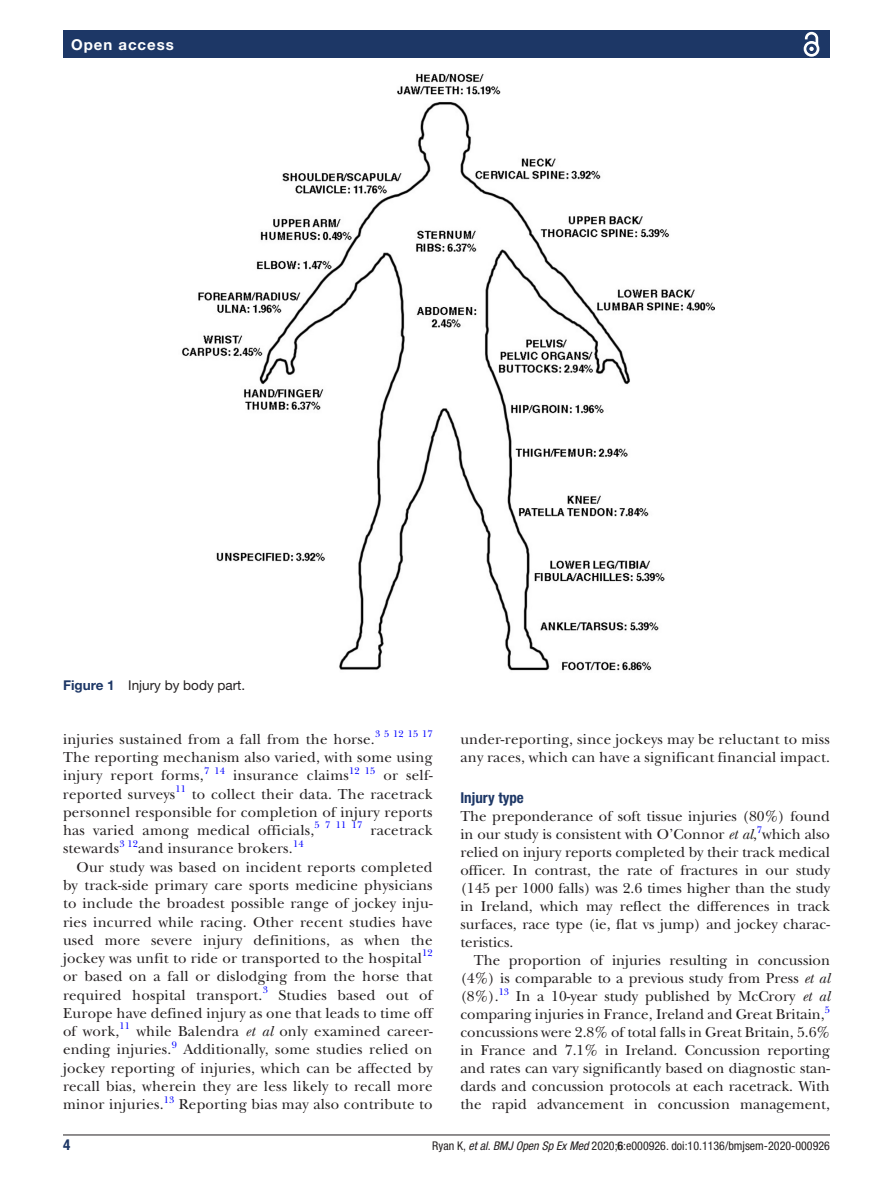
<style>
.page{position:relative;width:893px;height:1191px;background:#fff}
.page>*{position:absolute;margin:0;border:0;box-sizing:border-box;transform-origin:0 0}
.t1{font:15px/18.3px "New Baskerville";letter-spacing:.015em;color:#231f20;text-align:justify}
.t2{font:700 condensed 15px "Helvetica Neue LT Std";color:#1d3766}
.t3{font:700 15px "Helvetica Neue LT Std";letter-spacing:.065em;color:#fff}
.t4{font:13.5px "Helvetica Neue LT Std";color:#231f20}
.t5{font:condensed 12px "Helvetica Neue LT Std";color:#231f20}
.t6{font:9.9px "New Baskerville";letter-spacing:.015em;color:#00f}
.s1{font-weight:700;color:#1d3766}
.s2{font-style:italic}
.s3{font-weight:700}
</style>
<div class="page">
<hr style="left:63px;top:1134px;width:767px;height:1px;background:#231f20">
<div style="left:63px;top:31px;width:767px;height:27px;background:#1d3766"></div>
<svg style="left:803px;top:31px;width:17px;height:26px"></svg>
<img style="left:182px;top:73px;width:533px;height:598px">
<p class="t3" style="left:71px;top:35px;width:104px">Open access</p>
<p class="t4" style="left:63px;top:677px;width:184px"><span class="s1">Figure 1</span> Injury by body part.</p>
<p class="t1" style="left:63px;top:730px;width:313px">injuries sustained from a fall from the horse.</p>
<p class="t6" style="left:375px;top:728px;width:59px">3 5 12 15 17</p>
<p class="t1" style="left:63px;top:748px;width:371px">The reporting mechanism also varied, with some using injury report forms,<sup>7</sup> <sup>14</sup></p>
<p class="t1" style="left:233px;top:766px;width:117px">insurance claims</p>
<p class="t6" style="left:349px;top:764px;width:28px">12 15</p>
<p class="t1" style="left:383px;top:766px;width:51px">or self-</p>
<p class="t1" style="left:63px;top:784px;width:114px">reported surveys</p>
<p class="t6" style="left:176px;top:783px;width:12px">11</p>
<p class="t1" style="left:63px;top:784px;width:371px;text-indent:129px">to collect their data. The racetrack personnel responsible for completion of injury reports has varied among medical officials,</p>
<p class="t6" style="left:315px;top:819px;width:49px">5 7 11 17</p>
<p class="t1" style="left:370px;top:821px;width:64px">racetrack</p>
<p class="t1" style="left:63px;top:839px;width:231px">stewards<sup>3</sup> <sup>12</sup>and insurance brokers.</p>
<p class="t6" style="left:293px;top:837px;width:12px">14</p>
<p class="t1" style="left:63px;top:857px;width:371px;text-indent:14px">Our study was based on incident reports completed by track-side primary care sports medicine physicians to include the broadest possible range of jockey inju&shy;ries incurred while racing. Other recent studies have used more severe injury definitions, as when the jockey was unfit to ride or transported to the hospital</p>
<p class="t6" style="left:422px;top:947px;width:12px">12</p>
<p class="t1" style="left:63px;top:967px;width:371px">or based on a fall or dislodging from the horse that required hospital transport.<sup>3</sup></p>
<p class="t1" style="left:63px;top:985px;width:371px;text-indent:215px">Studies based out of Europe have defined injury as one that leads to time off of work,</p>
<p class="t6" style="left:120px;top:1020px;width:12px">11</p>
<p class="t1" style="left:63px;top:1022px;width:371px;text-indent:73px">while Balendra <span class="s2">et al</span> only examined career&shy;ending injuries.</p>
<p class="t6" style="left:172px;top:1038px;width:7px">9</p>
<p class="t1" style="left:63px;top:1040px;width:371px;text-indent:120px">Additionally, some studies relied on jockey reporting of injuries, which can be affected by recall bias, wherein they are less likely to recall more minor injuries.</p>
<p class="t6" style="left:164px;top:1093px;width:12px">13</p>
<p class="t1" style="left:179px;top:1095px;width:255px">Reporting bias may also contribute to</p>
<p class="t1" style="left:460px;top:730px;width:371px">under-reporting, since jockeys may be reluctant to miss any races, which can have a significant financial impact.</p>
<p class="t2" style="left:460px;top:789px;width:65px">Injury type</p>
<p class="t1" style="left:460px;top:807px;width:371px">The preponderance of soft tissue injuries (80%) found in our study is consistent with O’Connor <span class="s2">et al</span>,<sup>7</sup>which also relied on injury reports completed by their track medical officer. In contrast, the rate of fractures in our study (145 per 1000 falls) was 2.6 times higher than the study in Ireland, which may reflect the differences in track surfaces, race type (ie, flat vs jump) and jockey charac&shy;teristics.</p>
<p class="t1" style="left:460px;top:951px;width:371px;text-indent:14px">The proportion of injuries resulting in concussion (4%) is comparable to a previous study from Press <span class="s2">et al </span>(8%).<sup>13</sup></p>
<p class="t1" style="left:460px;top:987px;width:371px;text-indent:56px">In a 10-year study published by McCrory <span class="s2">et al </span>comparing injuries in France, Ireland and Great Britain,</p>
<p class="t6" style="left:825px;top:1003px;width:7px">5</p>
<p class="t1" style="left:460px;top:1023px;width:371px">concussions were 2.8% of total falls in Great Britain, 5.6% in France and 7.1% in Ireland. Concussion reporting and rates can vary significantly based on diagnostic stan&shy;dards and concussion protocols at each racetrack. With the rapid advancement in concussion management,</p>
<p class="t2" style="left:63px;top:1135px;width:9px">4</p>
<p class="t5" style="left:432px;top:1138px;width:399px">Ryan K, <span class="s2">et al</span>. <span class="s2">BMJ Open Sp Ex Med</span> 2020;<span class="s3">6</span>:e000926. doi:10.1136/bmjsem-2020-000926</p>
</div>
